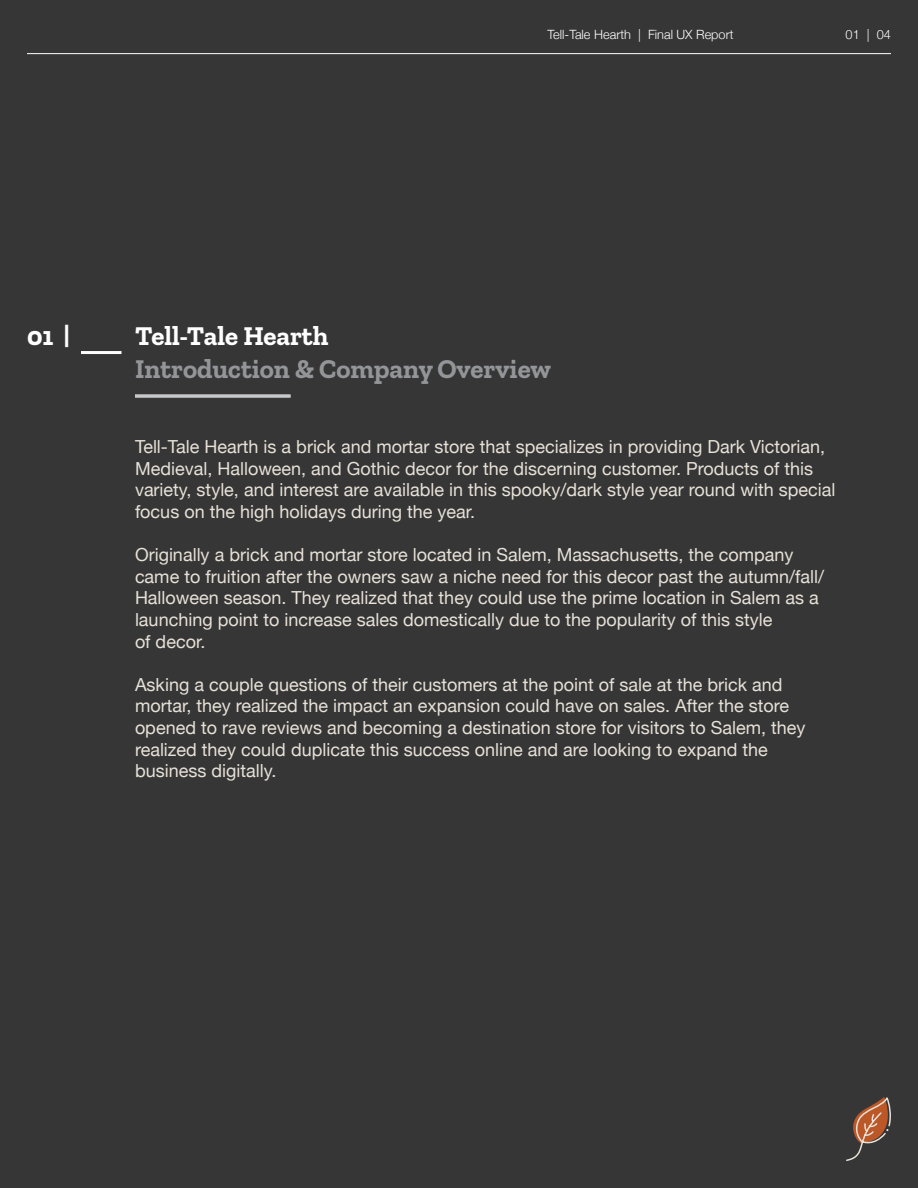
<style>
.page{position:relative;width:918px;height:1188px;background:#363636}
.page>*{position:absolute;margin:0;border:0;box-sizing:border-box;transform-origin:0 0}
.t1{font:700 27px "Zilla Slab";color:#939598}
.t2{font:700 27px "Zilla Slab";color:#fff}
.t3{font:18px/21.6px "Helvetica Neue";color:#e7e1d8}
.t4{font:300 12.75px "Helvetica Neue";color:#fff}
</style>
<div class="page">
<hr style="left:27px;top:53px;width:864px;height:1px;background:#fff">
<hr style="left:81px;top:351px;width:41px;height:3px;background:#fff">
<svg style="left:846px;top:1097px;width:45px;height:64px"></svg>
<hr style="left:135px;top:395px;width:156px;height:3px;background:#c7c8ca">
<p class="t4" style="left:548px;top:24px;width:187px">Tell-Tale Hearth | Final UX Report</p>
<p class="t4" style="left:846px;top:24px;width:47px">01 | 04</p>
<h1 class="t2" style="left:27px;top:321px;width:45px">01 |</h1>
<h1 class="t2" style="left:135px;top:321px;width:195px">Tell-Tale Hearth</h1>
<h1 class="t1" style="left:135px;top:353px;width:417px">Introduction &amp; Company Overview</h1>
<p class="t3" style="left:135px;top:437px;width:702px">Tell-Tale Hearth is a brick and mortar store that specializes in providing Dark Victorian, Medieval, Halloween, and Gothic decor for the discerning customer. Products of this variety, style, and interest are available in this spooky/dark style year round with special focus on the high holidays during the year.</p>
<p class="t3" style="left:135px;top:545px;width:691px">Originally a brick and mortar store located in Salem, Massachusetts, the company came to fruition after the owners saw a niche need for this decor past the autumn/fall/ Halloween season. They realized that they could use the prime location in Salem as a launching point to increase sales domestically due to the popularity of this style<br>of decor.</p>
<p class="t3" style="left:135px;top:675px;width:672px">Asking a couple questions of their customers at the point of sale at the brick and mortar, they realized the impact an expansion could have on sales. After the store opened to rave reviews and becoming a destination store for visitors to Salem, they realized they could duplicate this success online and are looking to expand the business digitally.</p>
</div>
